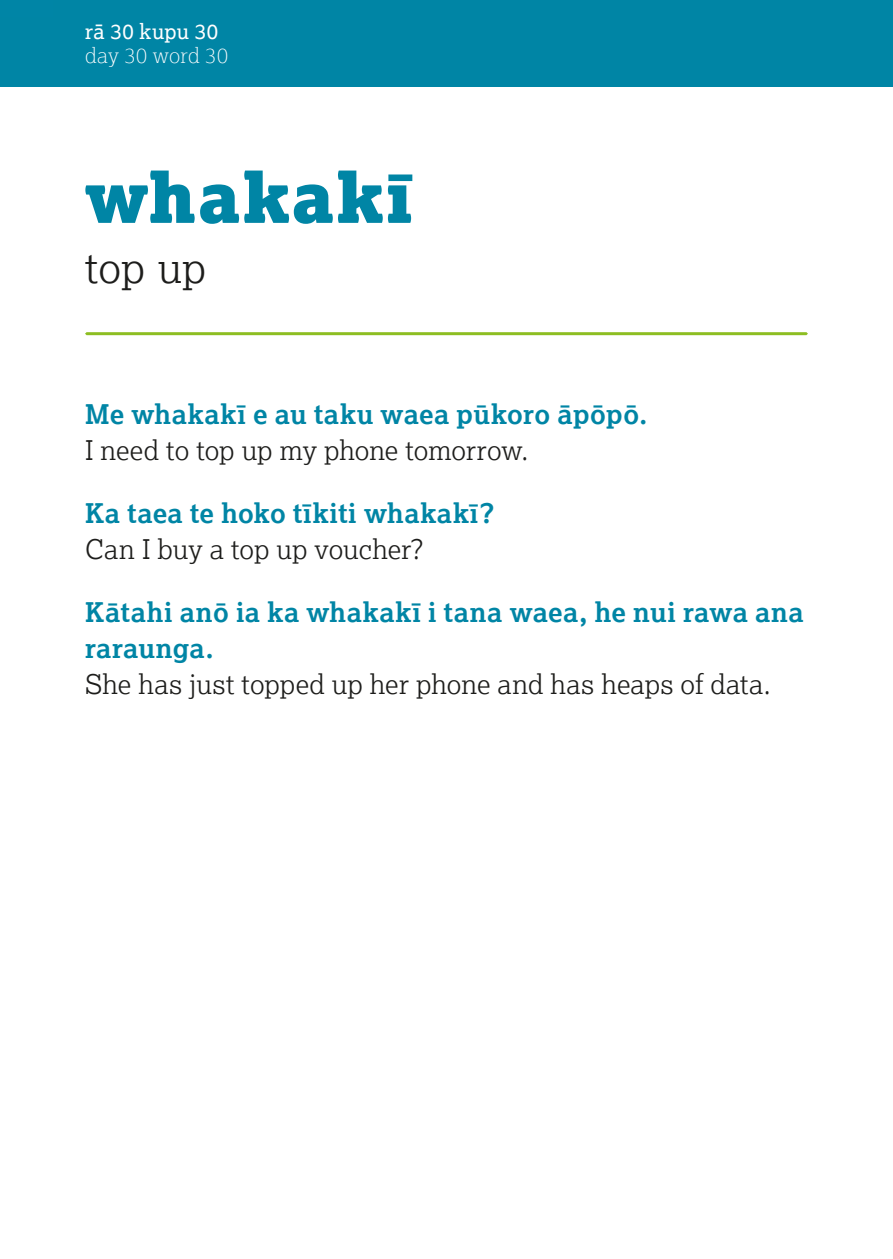
<style>
.page{position:relative;width:893px;height:1259px;background:#fff}
.page>*{position:absolute;margin:0;border:0;box-sizing:border-box;transform-origin:0 0}
.t1{font:900 69px "Lexia";letter-spacing:.035em;color:#0085a5}
.t2{font:300 42px "Lexia";color:#1d1d1b}
.t3{font:700 27px/36px "Lexia";letter-spacing:.02em;color:#0085a5}
.t4{font:300 27px "Lexia";color:#1d1d1b}
.t5{font:100 21px "Lexia";letter-spacing:.01em;color:#fff}
.t6{font:21px "Lexia";letter-spacing:.03em;color:#fff}
</style>
<div class="page">
<div style="left:0;top:0;width:893px;height:87px;background:#0085a5"></div>
<svg style="left:85px;top:332px;width:723px;height:3px;background:#94c12f"></svg>
<p class="t6" style="left:85px;top:18px;width:135px">rā 30 kupu 30</p>
<p class="t5" style="left:85px;top:42px;width:144px">day 30 word 30</p>
<h1 class="t1" style="left:85px;top:152px;width:329px">whakakī</h1>
<h2 class="t2" style="left:85px;top:241px;width:122px">top up</h2>
<p class="t3" style="left:85px;top:395px;width:564px">Me whakakī e au taku waea pūkoro āpōpō.</p>
<p class="t4" style="left:85px;top:433px;width:445px">I need to top up my phone tomorrow.</p>
<p class="t3" style="left:85px;top:494px;width:411px">Ka taea te hoko tīkiti whakakī?</p>
<p class="t4" style="left:85px;top:532px;width:340px">Can I buy a top up voucher?</p>
<p class="t3" style="left:85px;top:593px;width:720px">Kātahi anō ia ka whakakī i tana waea, he nui rawa ana raraunga.</p>
<p class="t4" style="left:85px;top:667px;width:687px">She has just topped up her phone and has heaps of data.</p>
</div>
